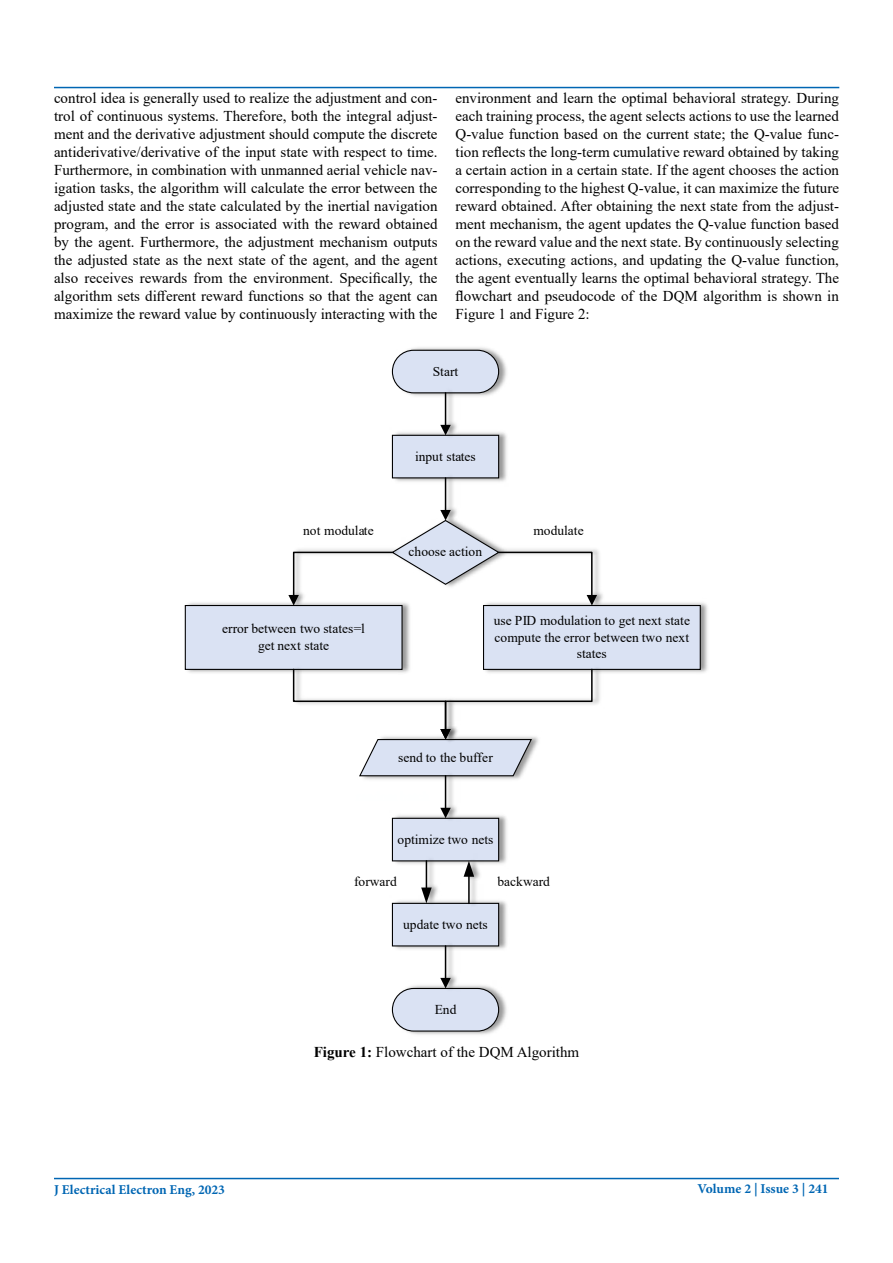
<style>
.page{position:relative;width:893px;height:1263px;background:#fff}
.page>*{position:absolute;margin:0;border:0;box-sizing:border-box;transform-origin:0 0}
.t1{font:15px/18px "Times New Roman";color:#000;text-align:justify}
.t2{font:13.5px/16.2px "Times New Roman";color:#000;text-align:center}
.t3{font:700 13.5px "Minion Pro";color:#0066b3}
.s1{font-weight:700}
</style>
<div class="page">
<hr style="left:54px;top:1178px;width:785px;height:1px;background:#0066b3">
<hr style="left:54px;top:87px;width:785px;height:1px;background:#0066b3">
<img style="left:391px;top:347px;width:116px;height:49px">
<div style="left:392px;top:350px;width:107px;height:43px;background:#dae2f3;border-radius:21px"></div>
<div style="left:392px;top:350px;width:107px;height:43px;border:1px solid #000;border-radius:21px"></div>
<img style="left:391px;top:432px;width:116px;height:50px">
<div style="left:392px;top:435px;width:107px;height:43px;background:#dae2f3"></div>
<div style="left:392px;top:435px;width:107px;height:43px;border:1px solid #000"></div>
<img style="left:184px;top:602px;width:226px;height:71px">
<div style="left:185px;top:605px;width:217px;height:64px;background:#dae2f3"></div>
<div style="left:185px;top:605px;width:218px;height:65px;border:1px solid #000"></div>
<img style="left:604px;top:602px;width:104px;height:71px">
<div style="left:483px;top:605px;width:217px;height:64px;background:#dae2f3"></div>
<div style="left:483px;top:605px;width:218px;height:65px;border:1px solid #000"></div>
<img style="left:391px;top:815px;width:116px;height:49px">
<div style="left:392px;top:818px;width:107px;height:43px;background:#dae2f3"></div>
<div style="left:392px;top:818px;width:107px;height:43px;border:1px solid #000"></div>
<img style="left:391px;top:900px;width:116px;height:49px">
<div style="left:392px;top:903px;width:107px;height:43px;background:#dae2f3"></div>
<div style="left:392px;top:903px;width:107px;height:43px;border:1px solid #000"></div>
<img style="left:391px;top:985px;width:116px;height:50px">
<div style="left:392px;top:988px;width:107px;height:43px;background:#dae2f3;border-radius:21px"></div>
<div style="left:392px;top:988px;width:107px;height:43px;border:1px solid #000;border-radius:21px"></div>
<img style="left:437px;top:391px;width:26px;height:46px">
<hr style="left:445px;top:393px;width:1px;height:33px;background:#000">
<svg style="left:440px;top:425px;width:11px;height:10px"></svg>
<img style="left:437px;top:476px;width:26px;height:34px">
<hr style="left:445px;top:478px;width:1px;height:33px;background:#000">
<img style="left:286px;top:602px;width:119px;height:11px">
<img style="left:290px;top:661px;width:120px;height:12px">
<img style="left:437px;top:777px;width:26px;height:43px">
<hr style="left:445px;top:776px;width:1px;height:33px;background:#000">
<svg style="left:440px;top:808px;width:11px;height:10px"></svg>
<img style="left:437px;top:944px;width:26px;height:46px">
<hr style="left:445px;top:946px;width:1px;height:33px;background:#000">
<svg style="left:440px;top:978px;width:11px;height:10px"></svg>
<img style="left:495px;top:550px;width:114px;height:57px">
<svg style="left:288px;top:510px;width:309px;height:95px"></svg>
<img style="left:483px;top:661px;width:121px;height:44px">
<svg style="left:292px;top:668px;width:301px;height:109px"></svg>
<img style="left:418px;top:859px;width:26px;height:46px">
<svg style="left:421px;top:861px;width:11px;height:42px"></svg>
<img style="left:460px;top:859px;width:26px;height:46px">
<hr style="left:468px;top:875px;width:2px;height:28px;background:#000">
<svg style="left:464px;top:861px;width:10px;height:16px"></svg>
<p class="t1" style="left:54px;top:89px;width:385px">control idea is generally used to realize the adjustment and con&shy;trol of continuous systems. Therefore, both the integral adjust&shy;ment and the derivative adjustment should compute the discrete antiderivative/derivative of the input state with respect to time.<br>Furthermore, in combination with unmanned aerial vehicle nav&shy;igation tasks, the algorithm will calculate the error between the adjusted state and the state calculated by the inertial navigation program, and the error is associated with the reward obtained by the agent. Furthermore, the adjustment mechanism outputs the adjusted state as the next state of the agent, and the agent also receives rewards from the environment. Specifically, the algorithm sets different reward functions so that the agent can maximize the reward value by continuously interacting with the</p>
<p class="t1" style="left:455px;top:89px;width:385px">environment and learn the optimal behavioral strategy. During each training process, the agent selects actions to use the learned Q-value function based on the current state; the Q-value func&shy;tion reflects the long-term cumulative reward obtained by taking a certain action in a certain state. If the agent chooses the action corresponding to the highest Q-value, it can maximize the future reward obtained. After obtaining the next state from the adjust&shy;ment mechanism, the agent updates the Q-value function based on the reward value and the next state. By continuously selecting actions, executing actions, and updating the Q-value function, the agent eventually learns the optimal behavioral strategy. The flowchart and pseudocode of the DQM algorithm is shown in Figure 1 and Figure 2:</p>
<p class="t2" style="left:433px;top:363px;width:27px">Start</p>
<p class="t2" style="left:415px;top:448px;width:62px">input states</p>
<p class="t2" style="left:303px;top:522px;width:72px">not modulate</p>
<p class="t2" style="left:533px;top:522px;width:52px">modulate</p>
<p class="t2" style="left:409px;top:543px;width:75px">choose action</p>
<p class="t2" style="left:222px;top:620px;width:144px">error between two states=l get next state</p>
<p class="t2" style="left:494px;top:612px;width:198px">use PID modulation to get next state compute the error between two next states</p>
<p class="t2" style="left:398px;top:749px;width:96px">send to the buffer</p>
<p class="t2" style="left:398px;top:830px;width:97px">optimize two nets</p>
<p class="t2" style="left:354px;top:873px;width:44px">forward</p>
<p class="t2" style="left:498px;top:873px;width:54px">backward</p>
<p class="t2" style="left:403px;top:916px;width:86px">update two nets</p>
<p class="t2" style="left:435px;top:1001px;width:23px">End</p>
<p class="t1" style="left:314px;top:1043px;width:267px"><span class="s1">Figure 1:</span> Flowchart of the DQM Algorithm</p>
<p class="t3" style="left:54px;top:1180px;width:173px">J Electrical Electron Eng, 2023</p>
<p class="t3" style="left:697px;top:1179px;width:133px">Volume 2 | Issue 3 | 241</p>
</div>
